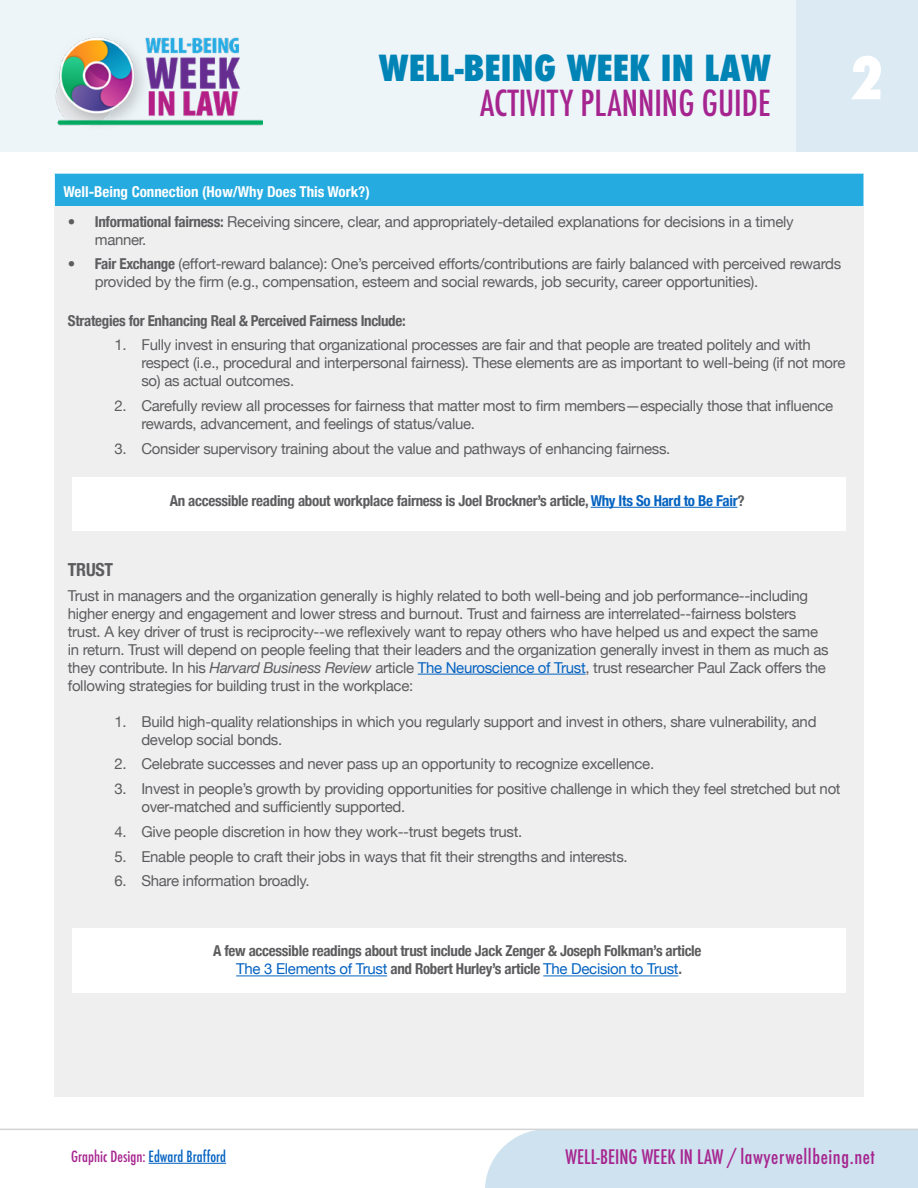
<style>
.page{position:relative;width:918px;height:1188px;background:#fff}
.page>*{position:absolute;margin:0;border:0;box-sizing:border-box;transform-origin:0 0}
.t1{font:800 condensed 56.7px "Futura";color:#fff}
.t2{font:500 condensed 34.95px "Futura";color:#a6248f}
.t3{font:800 condensed 34.95px "Futura";color:#0083b5}
.t4{font:500 condensed 19.5px "Futura";letter-spacing:.03em;color:#a6248f}
.t5{font:700 condensed 18px "Helvetica Neue";letter-spacing:-.02em;color:#5d5d60}
.t6{font:15px/18px "Helvetica Neue";letter-spacing:-.02em;color:#5d5d60}
.t7{font:700 condensed 15px/18px "Helvetica Neue";letter-spacing:-.02em;color:#5d5d60;text-align:center}
.t8{font:700 condensed 15px "Helvetica Neue";color:#fff}
.t9{font:500 condensed 15px "Futura";color:#a6248f}
.s1{font-weight:700;font-stretch:condensed}
.s2{color:#0563c1}
.s3{font-style:italic}
.s4{font-weight:400;font-stretch:normal;color:#0563c1}
</style>
<div class="page">
<div style="left:485px;top:1130px;width:433px;height:58px;background:#cee2ef"></div>
<div style="left:0;top:0;width:918px;height:152px;background:#eef5f9"></div>
<hr style="left:149px;top:1163px;width:77px;height:1px;background:#0563c1">
<hr style="left:0;top:1129px;width:918px;height:1px;background:#d1d3d4">
<div style="left:796px;top:0;width:122px;height:152px;background:#dceaf4"></div>
<div style="left:54px;top:173px;width:810px;height:33px;background:#26abe0"></div>
<div style="left:54px;top:206px;width:810px;height:891px;background:#efeff0"></div>
<hr style="left:54px;top:173px;width:810px;height:1px;background:#fff">
<hr style="left:54px;top:174px;width:1px;height:32px;background:#fff">
<hr style="left:418px;top:674px;width:168px;height:1px;background:#0563c1">
<div style="left:72px;top:478px;width:774px;height:53px;background:#fff"></div>
<hr style="left:591px;top:507px;width:146px;height:1px;background:#0563c1">
<div style="left:72px;top:928px;width:774px;height:65px;background:#fff"></div>
<hr style="left:236px;top:976px;width:151px;height:1px;background:#0563c1">
<hr style="left:543px;top:976px;width:135px;height:1px;background:#0563c1">
<img style="left:55px;top:37px;width:208px;height:89px">
<h2 class="t3" style="left:379px;top:45px;width:393px">WELL-BEING WEEK IN LAW</h2>
<h2 class="t2" style="left:480px;top:81px;width:292px">ACTIVITY PLANNING GUIDE</h2>
<h1 class="t1" style="left:849px;top:40px;width:36px">2</h1>
<p class="t8" style="left:63px;top:179px;width:308px">Well-Being Connection (How/Why Does This Work?)</p>
<p class="t6" style="left:95px;top:213px;width:700px;text-indent:-27px"><span class="s1">• Informational fairness:</span> Receiving sincere, clear, and appropriately-detailed explanations for decisions in a timely manner.</p>
<p class="t6" style="left:95px;top:256px;width:748px;text-indent:-27px"><span class="s1">• Fair Exchange</span> (effort-reward balance): One’s perceived efforts/contributions are fairly balanced with perceived rewards provided by the firm (e.g., compensation, esteem and social rewards, job security, career opportunities).</p>
<p class="t7" style="left:68px;top:310px;width:339px">Strategies for Enhancing Real &amp; Perceived Fairness Include:</p>
<p class="t6" style="left:141px;top:337px;width:706px;text-indent:-27px">1. Fully invest in ensuring that organizational processes are fair and that people are treated politely and with respect (i.e., procedural and interpersonal fairness). These elements are as important to well-being (if not more so) as actual outcomes.</p>
<p class="t6" style="left:141px;top:398px;width:693px;text-indent:-27px">2. Carefully review all processes for fairness that matter most to firm members—especially those that influence rewards, advancement, and feelings of status/value.</p>
<p class="t6" style="left:114px;top:440px;width:558px">3. Consider supervisory training about the value and pathways of enhancing fairness.</p>
<p class="t7" style="left:170px;top:490px;width:576px">An accessible reading about workplace fairness is Joel Brockner’s article, <span class="s2">Why Its So Hard to Be Fair</span>?</p>
<p class="t5" style="left:68px;top:555px;width:47px">TRUST</p>
<p class="t6" style="left:68px;top:587px;width:762px">Trust in managers and the organization generally is highly related to both well-being and job performance--including higher energy and engagement and lower stress and burnout. Trust and fairness are interrelated--fairness bolsters trust. A key driver of trust is reciprocity--we reflexively want to repay others who have helped us and expect the same in return. Trust will depend on people feeling that their leaders and the organization generally invest in them as much as they contribute. In his <span class="s3">Harvard Business Review</span> article <span class="s2">The Neuroscience of Trust</span>, trust researcher Paul Zack offers the following strategies for building trust in the workplace:</p>
<p class="t6" style="left:141px;top:713px;width:677px;text-indent:-27px">1. Build high-quality relationships in which you regularly support and invest in others, share vulnerability, and develop social bonds.</p>
<p class="t6" style="left:114px;top:756px;width:541px">2. Celebrate successes and never pass up an opportunity to recognize excellence.</p>
<p class="t6" style="left:141px;top:781px;width:701px;text-indent:-27px">3. Invest in people’s growth by providing opportunities for positive challenge in which they feel stretched but not over-matched and sufficiently supported.</p>
<p class="t6" style="left:114px;top:823px;width:409px">4. Give people discretion in how they work--trust begets trust.</p>
<p class="t6" style="left:114px;top:848px;width:515px">5. Enable people to craft their jobs in ways that fit their strengths and interests.</p>
<p class="t6" style="left:114px;top:873px;width:197px">6. Share information broadly.</p>
<p class="t7" style="left:213px;top:941px;width:490px">A few accessible readings about trust include Jack Zenger &amp; Joseph Folkman’s article<br><span class="s4">The 3 Elements of Trust</span> and Robert Hurley’s article <span class="s4">The Decision to Trust</span>.</p>
<p class="t9" style="left:71px;top:1147px;width:157px">Graphic Design: <span class="s2">Edward Brafford</span></p>
<h3 class="t4" style="left:566px;top:1144px;width:311px">WELL-BEING WEEK IN LAW / lawyerwellbeing.net</h3>
</div>
